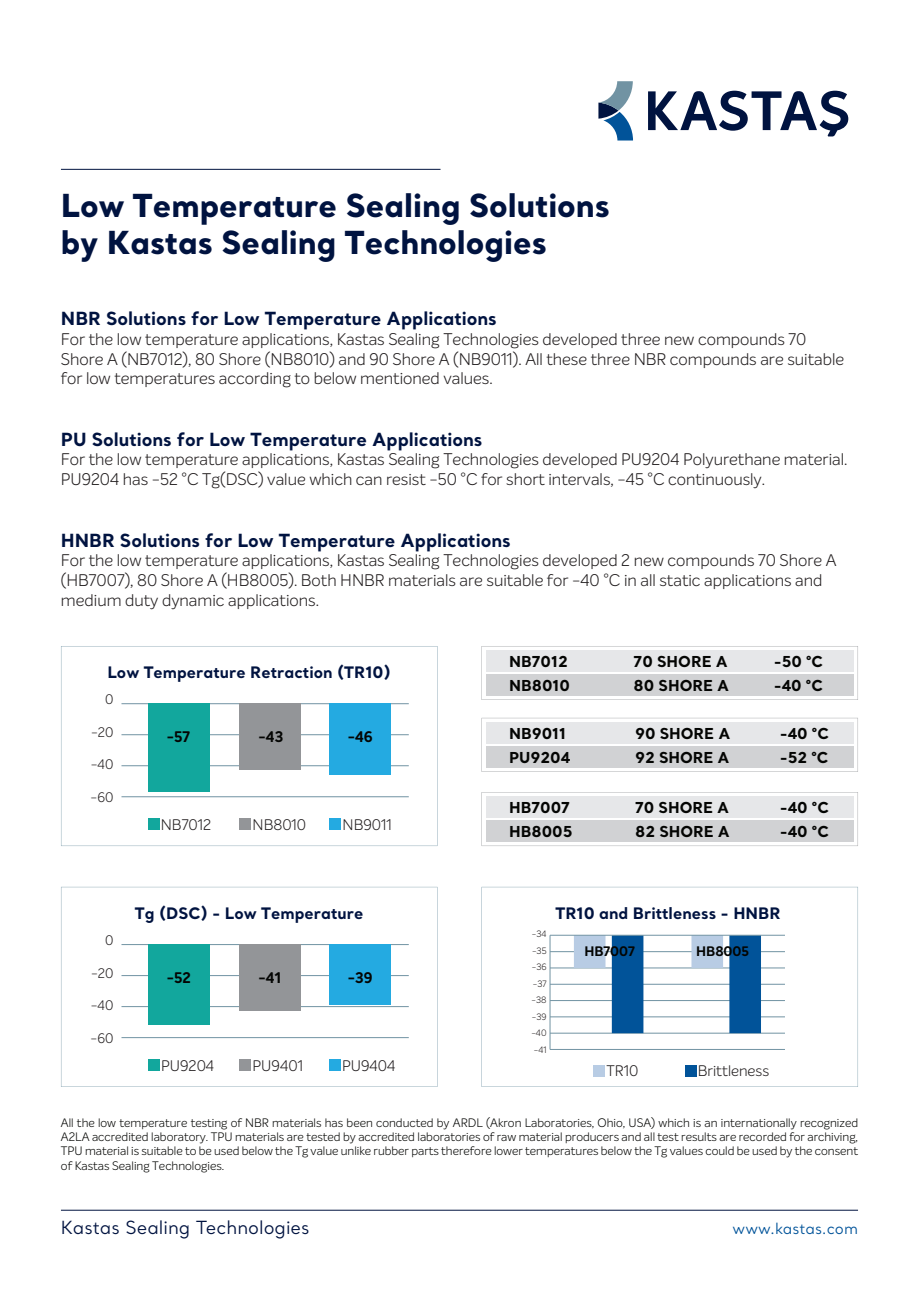
<style>
.page{position:relative;width:919px;height:1289px;background:#fff}
.page>*{position:absolute;margin:0;border:0;box-sizing:border-box;transform-origin:0 0}
.t1{font:800 31.5px/37.5px "Santral";color:#001340}
.t2{font:700 18px "Santral";color:#001340}
.t3{font:18px "Santral";color:#001340}
.t4{font:300 16.5px/19.8px "Intelo";color:#231f20}
.t5{font:700 15.75px "Santral";color:#001340}
.t6{font:700 15px/24px "Santral";color:#040503}
.t7{font:300 15px "Intelo";color:#231f20}
.t8{font:700 15px "Intelo";color:#040503}
.t9{font:15px "Santral";color:#015399}
.t10{font:300 13.5px "Intelo";color:#231f20}
.t11{font:700 13.5px "Intelo";color:#040503}
.t12{font:300 12px/14.4px "Intelo";color:#040503;text-align:justify}
.t13{font:300 9px/16.5px "Intelo";color:#231f20;text-align:justify}
</style>
<div class="page">
<svg style="left:481px;top:646px;width:377px;height:54px"></svg>
<div style="left:486px;top:650px;width:367px;height:21px;background:#e6e7e9"></div>
<div style="left:486px;top:674px;width:367px;height:21px;background:#d1d2d4"></div>
<svg style="left:481px;top:717px;width:377px;height:54px"></svg>
<div style="left:486px;top:722px;width:367px;height:21px;background:#e6e7e9"></div>
<div style="left:486px;top:746px;width:367px;height:21px;background:#d1d2d4"></div>
<svg style="left:481px;top:792px;width:377px;height:54px"></svg>
<div style="left:486px;top:796px;width:367px;height:21px;background:#e6e7e9"></div>
<div style="left:486px;top:820px;width:367px;height:21px;background:#d1d2d4"></div>
<svg style="left:61px;top:646px;width:376px;height:200px"></svg>
<hr style="left:121px;top:703px;width:288px;height:1px;background:#7193a3">
<hr style="left:121px;top:734px;width:288px;height:1px;background:#7193a3">
<hr style="left:121px;top:765px;width:288px;height:1px;background:#7193a3">
<hr style="left:121px;top:796px;width:288px;height:1px;background:#7193a3">
<div style="left:148px;top:703px;width:62px;height:89px;background:#12a79d"></div>
<div style="left:148px;top:818px;width:11px;height:11px;background:#12a79d"></div>
<div style="left:239px;top:818px;width:12px;height:11px;background:#939598"></div>
<div style="left:329px;top:818px;width:11px;height:11px;background:#24aae1"></div>
<div style="left:239px;top:703px;width:62px;height:67px;background:#939598"></div>
<div style="left:329px;top:703px;width:61px;height:71px;background:#24aae1"></div>
<svg style="left:61px;top:886px;width:376px;height:200px"></svg>
<hr style="left:121px;top:944px;width:288px;height:1px;background:#7193a3">
<hr style="left:121px;top:975px;width:288px;height:1px;background:#7193a3">
<hr style="left:121px;top:1006px;width:288px;height:1px;background:#7193a3">
<hr style="left:121px;top:1037px;width:288px;height:1px;background:#7193a3">
<div style="left:148px;top:944px;width:62px;height:80px;background:#12a79d"></div>
<div style="left:239px;top:1059px;width:12px;height:11px;background:#939598"></div>
<div style="left:329px;top:1059px;width:11px;height:11px;background:#24aae1"></div>
<div style="left:239px;top:944px;width:62px;height:67px;background:#939598"></div>
<div style="left:329px;top:944px;width:61px;height:60px;background:#24aae1"></div>
<div style="left:148px;top:1059px;width:11px;height:11px;background:#12a79d"></div>
<svg style="left:481px;top:886px;width:377px;height:200px"></svg>
<div style="left:684px;top:1065px;width:12px;height:11px;background:#015399"></div>
<div style="left:593px;top:1065px;width:11px;height:11px;background:#b8cce4"></div>
<hr style="left:61px;top:169px;width:379px;height:1px;background:#001340">
<svg style="left:598px;top:81px;width:35px;height:59px"></svg>
<svg style="left:648px;top:91px;width:200px;height:45px"></svg>
<hr style="left:61px;top:1209px;width:797px;height:1px;background:#001340">
<hr style="left:550px;top:1049px;width:235px;height:1px;background:#7193a3">
<hr style="left:550px;top:1032px;width:235px;height:1px;background:#7193a3">
<hr style="left:550px;top:1016px;width:235px;height:1px;background:#7193a3">
<hr style="left:550px;top:1000px;width:235px;height:1px;background:#7193a3">
<hr style="left:550px;top:983px;width:235px;height:1px;background:#7193a3">
<hr style="left:550px;top:967px;width:235px;height:1px;background:#7193a3">
<hr style="left:550px;top:951px;width:235px;height:1px;background:#7193a3">
<svg style="left:574px;top:935px;width:187px;height:98px"></svg>
<hr style="left:549px;top:935px;width:1px;height:114px;background:#7193a3">
<hr style="left:550px;top:934px;width:235px;height:1px;background:#7193a3">
<h1 class="t1" style="left:61px;top:185px;width:550px">Low Temperature Sealing Solutions by Kastas Sealing Technologies</h1>
<p class="t2" style="left:61px;top:306px;width:437px">NBR Solutions for Low Temperature Applications</p>
<p class="t4" style="left:61px;top:329px;width:784px">For the low temperature applications, Kastas Sealing Technologies developed three new compounds 70<br>Shore A (NB7012), 80 Shore (NB8010) and 90 Shore A (NB9011). All these three NBR compounds are suitable for low temperatures according to below mentioned values.</p>
<p class="t2" style="left:61px;top:426px;width:423px">PU Solutions for Low Temperature Applications</p>
<p class="t4" style="left:61px;top:449px;width:788px">For the low temperature applications, Kastas Sealing Technologies developed PU9204 Polyurethane material.<br>PU9204 has -52 °C Tg(DSC) value which can resist -50 °C for short intervals, -45 °C continuously.</p>
<p class="t2" style="left:61px;top:527px;width:451px">HNBR Solutions for Low Temperature Applications</p>
<p class="t4" style="left:61px;top:550px;width:777px">For the low temperature applications, Kastas Sealing Technologies developed 2 new compounds 70 Shore A (HB7007), 80 Shore A (HB8005). Both HNBR materials are suitable for -40 °C in all static applications and medium duty dynamic applications.</p>
<p class="t5" style="left:107px;top:662px;width:285px">Low Temperature Retraction (TR10)</p>
<p class="t10" style="left:105px;top:691px;width:10px">0</p>
<p class="t10" style="left:91px;top:723px;width:24px">-20</p>
<p class="t10" style="left:91px;top:756px;width:24px">-40</p>
<p class="t10" style="left:91px;top:788px;width:24px">-60</p>
<p class="t8" style="left:167px;top:727px;width:25px">-57</p>
<p class="t8" style="left:258px;top:727px;width:26px">-43</p>
<p class="t8" style="left:348px;top:727px;width:27px">-46</p>
<p class="t7" style="left:161px;top:815px;width:52px">NB7012</p>
<p class="t7" style="left:252px;top:815px;width:55px">NB8010</p>
<p class="t7" style="left:342px;top:815px;width:51px">NB9011</p>
<p class="t10" style="left:105px;top:932px;width:10px">0</p>
<p class="t10" style="left:91px;top:964px;width:24px">-20</p>
<p class="t10" style="left:91px;top:997px;width:24px">-40</p>
<p class="t10" style="left:91px;top:1029px;width:24px">-60</p>
<p class="t5" style="left:135px;top:902px;width:230px">Tg (DSC) - Low Temperature</p>
<p class="t8" style="left:167px;top:968px;width:25px">-52</p>
<p class="t8" style="left:258px;top:968px;width:24px">-41</p>
<p class="t8" style="left:348px;top:968px;width:26px">-39</p>
<p class="t7" style="left:161px;top:1056px;width:55px">PU9204</p>
<p class="t7" style="left:252px;top:1056px;width:52px">PU9401</p>
<p class="t7" style="left:342px;top:1056px;width:55px">PU9404</p>
<p class="t6" style="left:509px;top:649px;width:62px">NB7012<br>NB8010</p>
<p class="t6" style="left:633px;top:649px;width:97px">70 SHORE A<br>80 SHORE A</p>
<p class="t6" style="left:773px;top:649px;width:51px">-50 °C -40 °C</p>
<p class="t6" style="left:509px;top:721px;width:63px">NB9011<br>PU9204</p>
<p class="t6" style="left:635px;top:721px;width:97px">90 SHORE A<br>92 SHORE A</p>
<p class="t6" style="left:779px;top:721px;width:51px">-40 °C -52 °C</p>
<p class="t6" style="left:509px;top:795px;width:65px">HB7007<br>HB8005</p>
<p class="t6" style="left:635px;top:795px;width:96px">70 SHORE A<br>82 SHORE A</p>
<p class="t6" style="left:779px;top:795px;width:51px">-40 °C -40 °C</p>
<p class="t13" style="left:531px;top:925px;width:17px">-34 -35 -36 -37 -38 -39 -40 -41</p>
<p class="t5" style="left:555px;top:902px;width:226px">TR10 and Brittleness - HNBR</p>
<p class="t11" style="left:584px;top:943px;width:52px">HB7007</p>
<p class="t11" style="left:696px;top:943px;width:54px">HB8005</p>
<p class="t7" style="left:606px;top:1061px;width:33px">TR10</p>
<p class="t7" style="left:697px;top:1061px;width:73px">Brittleness</p>
<p class="t12" style="left:61px;top:1114px;width:798px">All the low temperature testing of NBR materials has been conducted by ARDL (Akron Laboratories, Ohio, USA) which is an internationally recognized A2LA accredited laboratory. TPU materials are tested by accredited laboratories of raw material producers and all test results are recorded for archiving, TPU material is suitable to be used below the Tg value unlike rubber parts therefore lower temperatures below the Tg values could be used by the consent of Kastas Sealing Technologies.</p>
<p class="t3" style="left:61px;top:1215px;width:250px">Kastas Sealing Technologies</p>
<p class="t9" style="left:732px;top:1218px;width:127px">www.kastas.com</p>
</div>
